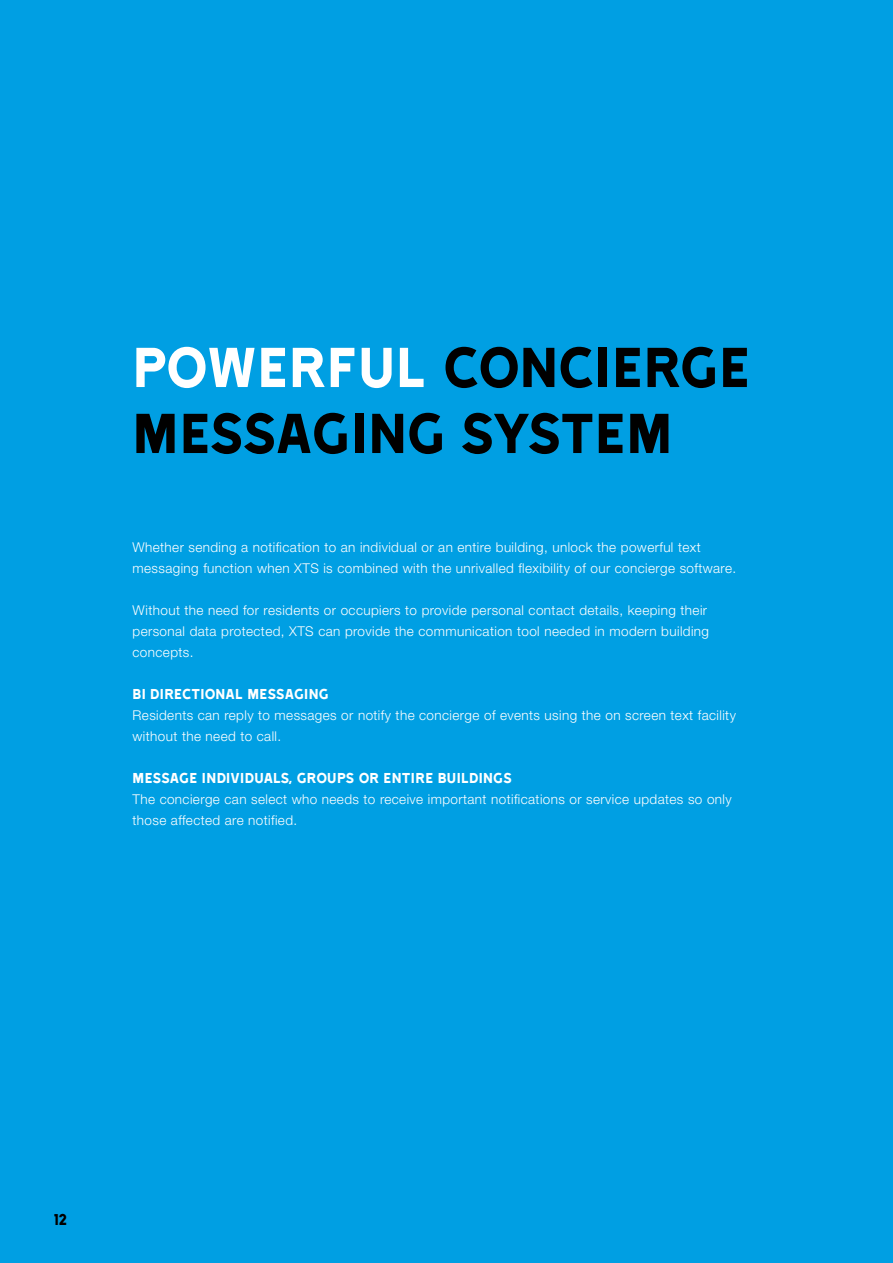
<style>
.page{position:relative;width:893px;height:1263px;background:#009fe3}
.page>*{position:absolute;margin:0;border:0;box-sizing:border-box;transform-origin:0 0}
.t1{font:64.5px/66px "Came Type";color:#000}
.t2{font:18px "Came Type";color:#000}
.t3{font:16.5px "Came Type";letter-spacing:.005em;color:#fff}
.t4{font:300 13.5px/21px "Helvetica Neue LT Std";letter-spacing:.03em;color:#fff}
.s1{color:#fff}
</style>
<div class="page">
<h1 class="t1" style="left:133px;top:334px;width:619px"><span class="s1">POWERFUL</span> CONCIERGE<br>MESSAGING SYSTEM</h1>
<p class="t4" style="left:133px;top:536px;width:605px">Whether sending a notification to an individual or an entire building, unlock the powerful text messaging function when XTS is combined with the unrivalled flexibility of our concierge software.</p>
<p class="t4" style="left:133px;top:599px;width:578px">Without the need for residents or occupiers to provide personal contact details, keeping their personal data protected, XTS can provide the communication tool needed in modern building concepts.</p>
<p class="t3" style="left:133px;top:685px;width:198px">BI DIRECTIONAL MESSAGING</p>
<p class="t4" style="left:133px;top:704px;width:605px">Residents can reply to messages or notify the concierge of events using the on screen text facility without the need to call.</p>
<p class="t3" style="left:133px;top:769px;width:381px">MESSAGE INDIVIDUALS, GROUPS OR ENTIRE BUILDINGS</p>
<p class="t4" style="left:133px;top:788px;width:601px">The concierge can select who needs to receive important notifications or service updates so only those affected are notified.</p>
<h2 class="t2" style="left:54px;top:1210px;width:15px">12</h2>
</div>
